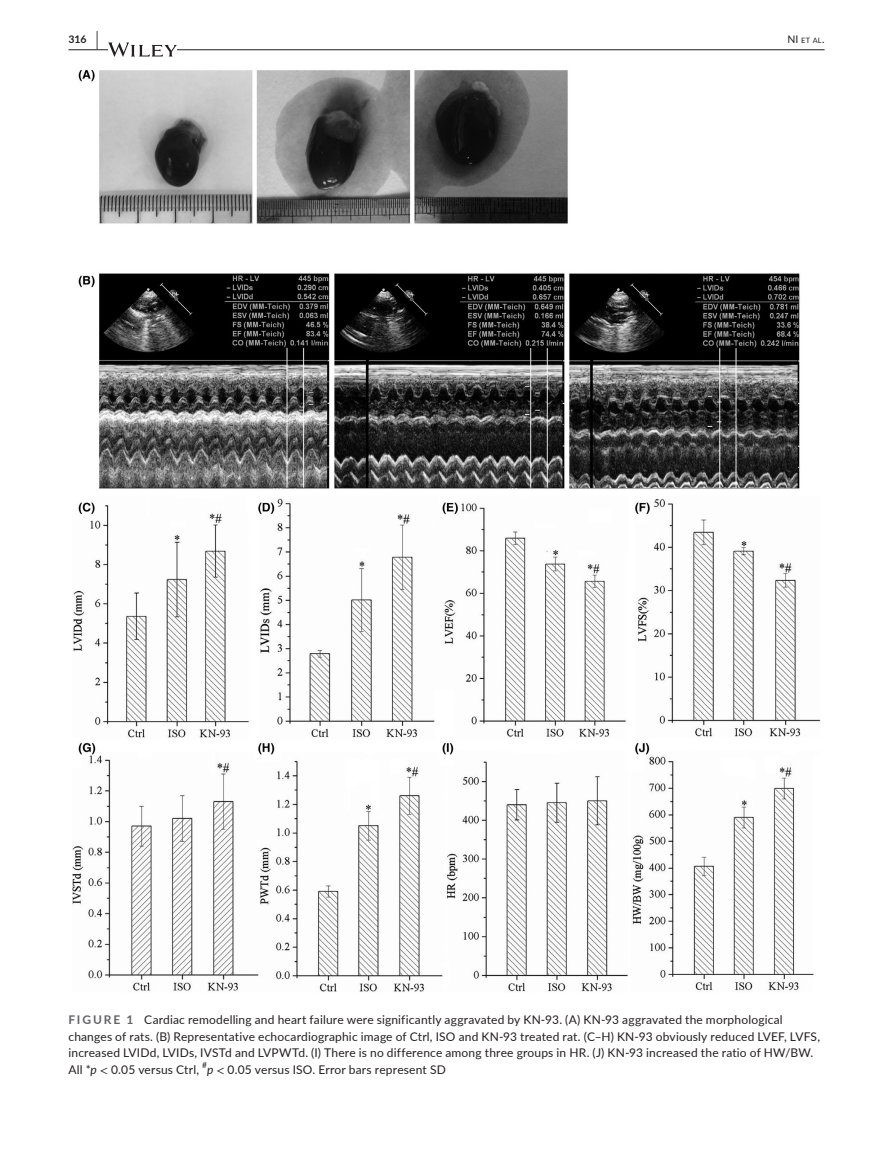
<style>
.page{position:relative;width:893px;height:1174px;background:#fff}
.page>*{position:absolute;margin:0;border:0;box-sizing:border-box;transform-origin:0 0}
.t1{font:12px/16.5px "Lato";letter-spacing:.015em;color:#231f20}
.t2{font:700 10.5px "Lato";color:#231f20}
.t3{font:8.4px "Lato";color:#231f20}
.t4{font:7.35px "Lato";color:#231f20}
.s1{font-size:19.5px}
.s2{font-size:10.5px}
.s3{font-weight:700;color:#636366}
.s4{font-style:italic}
.s5{font-family:"STIX"}
</style>
<div class="page">
<hr style="left:68px;top:49px;width:756px;height:1px;background:#231f20">
<svg style="left:108px;top:42px;width:69px;height:15px"></svg>
<img style="left:72px;top:69px;width:749px;height:923px">
<p class="t2" style="left:68px;top:31px;width:31px">316 <span class="s1">|</span></p>
<p class="t4" style="left:787px;top:35px;width:39px"><span class="s2">NI</span> et al<span class="s2">.</span></p>
<p class="t1" style="left:68px;top:1011px;width:753px"><span class="s3">FIGURE 1</span> Cardiac remodelling and heart failure were significantly aggravated by KN-93. (A) KN-93 aggravated the morphological changes of rats. (B) Representative echocardiographic image of Ctrl, ISO and KN-93 treated rat. (C–H) KN-93 obviously reduced LVEF, LVFS, increased LVIDd, LVIDs, IVSTd and LVPWTd. (I) There is no difference among three groups in HR. (J) KN-93 increased the ratio of HW/BW.<br>All *<span class="s4">p</span> <span class="s5">&lt;</span> 0.05 versus Ctrl,</p>
<p class="t3" style="left:202px;top:1059px;width:6px">#</p>
<p class="t1" style="left:207px;top:1060px;width:240px"><span class="s4">p</span> <span class="s5">&lt;</span> 0.05 versus ISO. Error bars represent SD</p>
</div>
